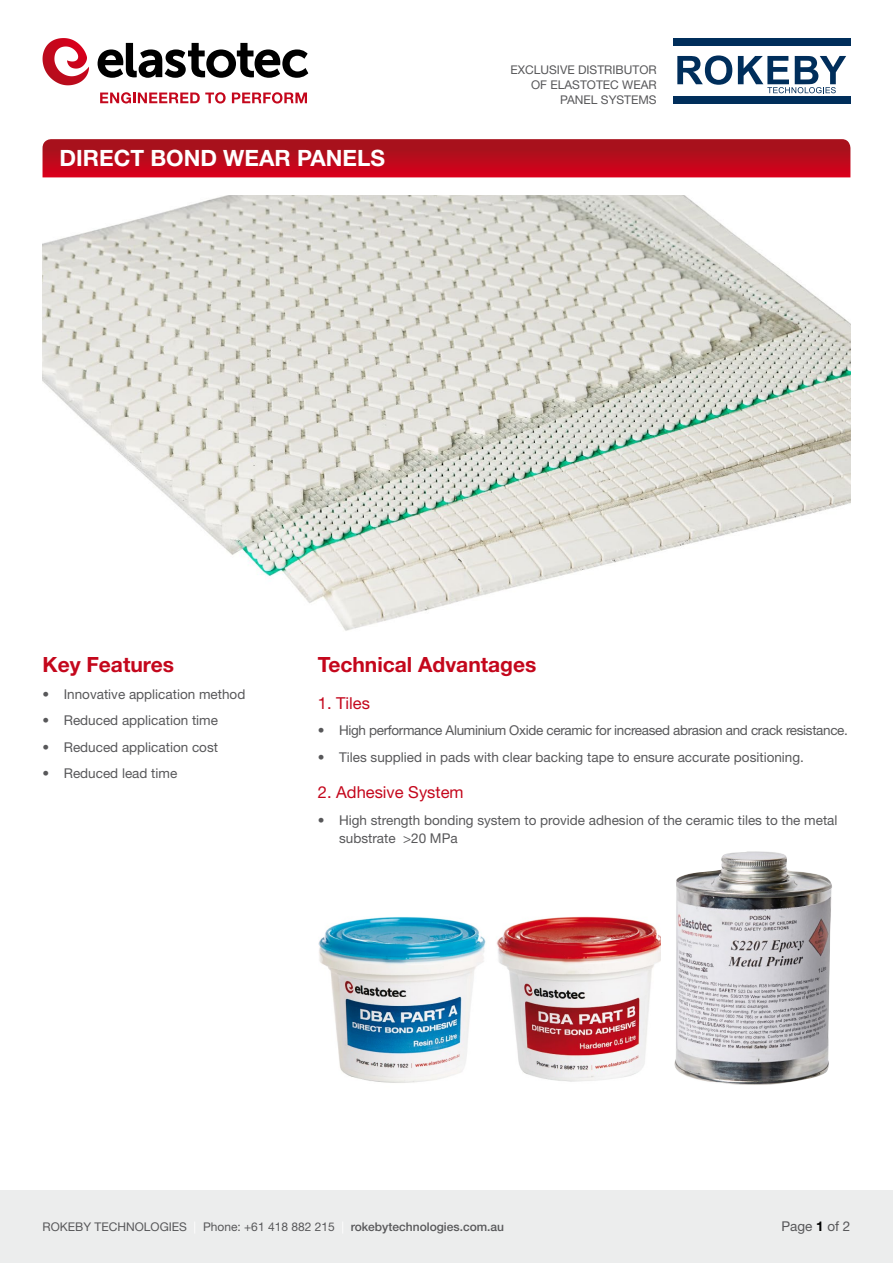
<style>
.page{position:relative;width:893px;height:1263px;background:#fff}
.page>*{position:absolute;margin:0;border:0;box-sizing:border-box;transform-origin:0 0}
.t1{font:700 22.5px "Helvetica Neue LT Std";color:#fff}
.t2{font:700 21px "Helvetica Neue LT Std";color:#c4071c}
.t3{font:16.5px "Helvetica Neue LT Std";color:#c4071c}
.t4{font:13.5px/18px "Helvetica Neue LT Std";color:#58585a}
.t5{font:13.5px "Helvetica Neue LT Std";letter-spacing:-.025em;color:#58585a}
.t6{font:12px/15px "Helvetica Neue LT Std";color:#58585a;text-align:right}
.s1{color:#fff}
.s2{font-weight:500}
.s3{font-weight:700;color:#000}
</style>
<div class="page">
<div style="left:0;top:1191px;width:893px;height:72px;background:#eceded"></div>
<svg style="left:43px;top:139px;width:807px;height:38px;background:#bb0b1c"></svg>
<svg style="left:98px;top:43px;width:210px;height:35px"></svg>
<svg style="left:43px;top:38px;width:43px;height:47px"></svg>
<svg style="left:100px;top:92px;width:126px;height:11px"></svg>
<svg style="left:232px;top:92px;width:75px;height:11px"></svg>
<svg style="left:677px;top:55px;width:55px;height:30px"></svg>
<svg style="left:738px;top:56px;width:108px;height:37px"></svg>
<div style="left:673px;top:38px;width:177px;height:8px;background:#002e5b"></div>
<div style="left:673px;top:96px;width:177px;height:8px;background:#002e5b"></div>
<img style="left:43px;top:196px;width:807px;height:435px">
<img style="left:318px;top:917px;width:160px;height:166px">
<img style="left:478px;top:916px;width:182px;height:166px">
<img style="left:674px;top:851px;width:158px;height:234px">
<h1 class="t1" style="left:60px;top:144px;width:327px">DIRECT BOND WEAR PANELS</h1>
<p class="t6" style="left:510px;top:62px;width:148px">EXCLUSIVE DISTRIBUTOR<br>OF ELASTOTEC WEAR<br>PANEL SYSTEMS</p>
<h2 class="t2" style="left:43px;top:652px;width:133px">Key Features</h2>
<p class="t4" style="left:43px;top:685px;width:204px">• Innovative application method</p>
<p class="t4" style="left:43px;top:711px;width:177px">• Reduced application time</p>
<p class="t4" style="left:43px;top:738px;width:177px">• Reduced application cost</p>
<p class="t4" style="left:43px;top:764px;width:136px">• Reduced lead time</p>
<h2 class="t2" style="left:318px;top:652px;width:220px">Technical Advantages</h2>
<p class="t3" style="left:318px;top:693px;width:54px">1. Tiles</p>
<p class="t5" style="left:318px;top:723px;width:532px">• High performance Aluminium Oxide ceramic for increased abrasion and crack resistance.</p>
<p class="t4" style="left:318px;top:748px;width:488px">• Tiles supplied in pads with clear backing tape to ensure accurate positioning.</p>
<p class="t3" style="left:318px;top:783px;width:147px">2. Adhesive System</p>
<p class="t4" style="left:339px;top:811px;width:500px;text-indent:-21px">• High strength bonding system to provide adhesion of the ceramic tiles to the metal substrate &gt;20 MPa</p>
<p class="t6" style="left:43px;top:1219px;width:463px">ROKEBY TECHNOLOGIES <span class="s1">|</span> Phone: +61 418 882 215 <span class="s1">|</span> <span class="s2">rokebytechnologies.com.au</span></p>
<p class="t4" style="left:781px;top:1217px;width:71px">Page <span class="s3">1</span> of 2</p>
</div>
